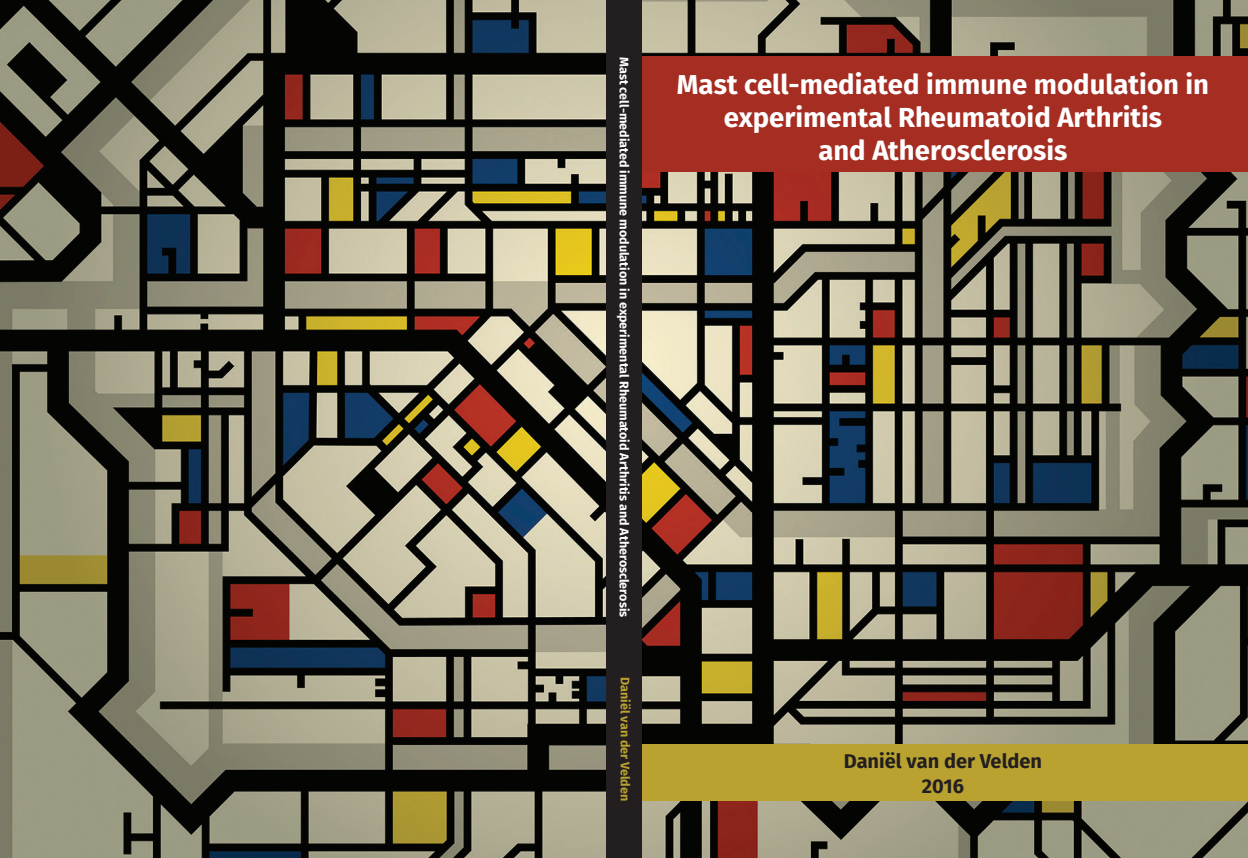
<style>
.page{position:relative;width:1248px;height:858px;background:#fff}
.page>*{position:absolute;margin:0;border:0;box-sizing:border-box;transform-origin:0 0}
.t1{font:700 27.5px/33px "Fira Sans";color:#fff;text-align:center}
.t2{font:700 20px/24px "Fira Sans";color:#231f20;text-align:center}
.t3{font:700 12.5px "Fira Sans";color:#fff}
.t4{font:700 12.5px "Fira Sans";color:#baa231}
</style>
<div class="page">
<img style="left:0;top:0;width:1248px;height:858px">
<div style="left:642px;top:57px;width:606px;height:115px;background:#a52d22"></div>
<div style="left:642px;top:744px;width:606px;height:57px;background:#baa231"></div>
<div style="left:606px;top:0;width:36px;height:858px;background:#231f20"></div>
<svg style="left:0;top:0;width:5px;height:5px"></svg>
<svg style="left:0;top:853px;width:5px;height:5px"></svg>
<svg style="left:1243px;top:0;width:5px;height:5px"></svg>
<svg style="left:1243px;top:853px;width:5px;height:5px"></svg>
<p class="t3" style="left:635px;top:57px;width:562px;rotate:90deg">Mast cell-mediated immune modulation in experimental Rheumatoid Arthritis and Atherosclerosis</p>
<p class="t4" style="left:636px;top:677px;width:125px;rotate:90deg">Daniël van der Velden</p>
<p class="t1" style="left:677px;top:66px;width:534px">Mast cell-mediated immune modulation in experimental Rheumatoid Arthritis<br>and Atherosclerosis</p>
<p class="t2" style="left:844px;top:748px;width:200px">Daniël van der Velden<br>2016</p>
</div>
